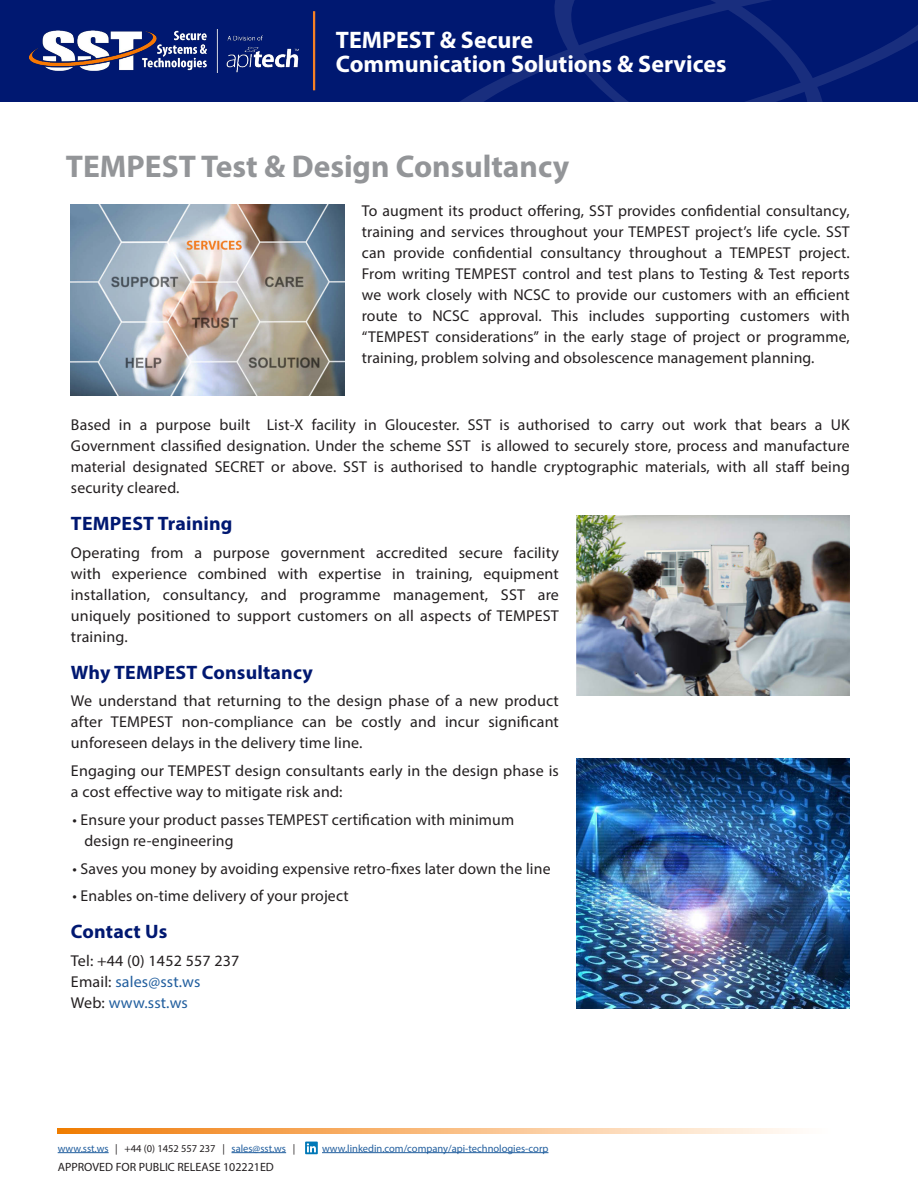
<style>
.page{position:relative;width:918px;height:1188px;background:#fff}
.page>*{position:absolute;margin:0;border:0;box-sizing:border-box;transform-origin:0 0}
.t1{font:700 31.5px "Myriad Pro";color:#939598}
.t2{font:700 24px/24px "Myriad Pro";color:#fff}
.t3{font:700 19.5px "Myriad Pro";letter-spacing:.01em;color:#001871}
.t4{font:15.75px/21px "Myriad Pro";letter-spacing:.01em;color:#231f20;text-align:justify}
.t5{font:12px "Myriad Pro";color:#231f20}
.t6{font:10.5px "Myriad Pro";color:#215e9e}
.s1{color:#215e9e}
.s2{color:#231f20}
</style>
<div class="page">
<svg style="left:58px;top:1128px;width:739px;height:6px;background:#f8ba7c"></svg>
<div style="left:0;top:0;width:918px;height:102px;background:#001871"></div>
<svg style="left:460px;top:25px;width:458px;height:77px"></svg>
<svg style="left:539px;top:0;width:301px;height:102px"></svg>
<hr style="left:313px;top:11px;width:2px;height:79px;background:#f58025">
<img style="left:29px;top:29px;width:269px;height:43px">
<hr style="left:58px;top:1152px;width:51px;height:1px;background:#215e9e">
<hr style="left:232px;top:1152px;width:54px;height:1px;background:#215e9e">
<hr style="left:322px;top:1152px;width:226px;height:1px;background:#215e9e">
<svg style="left:305px;top:1142px;width:13px;height:12px"></svg>
<svg style="left:307px;top:1143px;width:9px;height:9px"></svg>
<img style="left:71px;top:204px;width:274px;height:192px">
<img style="left:576px;top:515px;width:274px;height:181px">
<img style="left:576px;top:758px;width:274px;height:250px">
<h2 class="t2" style="left:336px;top:27px;width:392px">TEMPEST &amp; Secure<br>Communication Solutions &amp; Services</h2>
<h1 class="t1" style="left:66px;top:146px;width:505px">TEMPEST Test &amp; Design Consultancy</h1>
<p class="t4" style="left:362px;top:200px;width:490px">To augment its product offering, SST provides confidential consultancy, training and services throughout your TEMPEST project’s life cycle. SST can provide confidential consultancy throughout a TEMPEST project.<br>From writing TEMPEST control and test plans to Testing &amp; Test reports we work closely with NCSC to provide our customers with an efficient route to NCSC approval. This includes supporting customers with “TEMPEST considerations” in the early stage of project or programme, training, problem solving and obsolescence management planning.</p>
<p class="t4" style="left:71px;top:414px;width:780px">Based in a purpose built List-X facility in Gloucester. SST is authorised to carry out work that bears a UK Government classified designation. Under the scheme SST is allowed to securely store, process and manufacture material designated SECRET or above. SST is authorised to handle cryptographic materials, with all staff being security cleared.</p>
<p class="t3" style="left:71px;top:511px;width:163px">TEMPEST Training</p>
<p class="t4" style="left:71px;top:542px;width:489px">Operating from a purpose government accredited secure facility with experience combined with expertise in training, equipment installation, consultancy, and programme management, SST are uniquely positioned to support customers on all aspects of TEMPEST training.</p>
<p class="t3" style="left:71px;top:659px;width:243px">Why TEMPEST Consultancy</p>
<p class="t4" style="left:71px;top:690px;width:489px">We understand that returning to the design phase of a new product after TEMPEST non-compliance can be costly and incur significant unforeseen delays in the delivery time line.</p>
<p class="t4" style="left:71px;top:760px;width:490px">Engaging our TEMPEST design consultants early in the design phase is a cost effective way to mitigate risk and:</p>
<p class="t4" style="left:84px;top:809px;width:431px;text-indent:-12px">• Ensure your product passes TEMPEST certification with minimum design re-engineering</p>
<p class="t4" style="left:72px;top:858px;width:480px">• Saves you money by avoiding expensive retro-fixes later down the line</p>
<p class="t4" style="left:72px;top:885px;width:278px">• Enables on-time delivery of your project</p>
<p class="t3" style="left:71px;top:919px;width:98px">Contact Us</p>
<p class="t4" style="left:71px;top:950px;width:170px;text-align:left">Tel: +44 (0) 1452 557 237<br>Email: <span class="s1">sales@sst.ws<br></span>Web: <span class="s1">www.sst.ws</span></p>
<p class="t6" style="left:58px;top:1142px;width:239px">www.sst.ws <span class="s2">| +44 (0) 1452 557 237 |</span> sales@sst.ws <span class="s2">|</span></p>
<p class="t6" style="left:322px;top:1142px;width:228px">www.linkedin.com/company/api-technologies-corp</p>
<p class="t5" style="left:58px;top:1159px;width:218px">APPROVED FOR PUBLIC RELEASE 102221ED</p>
</div>
